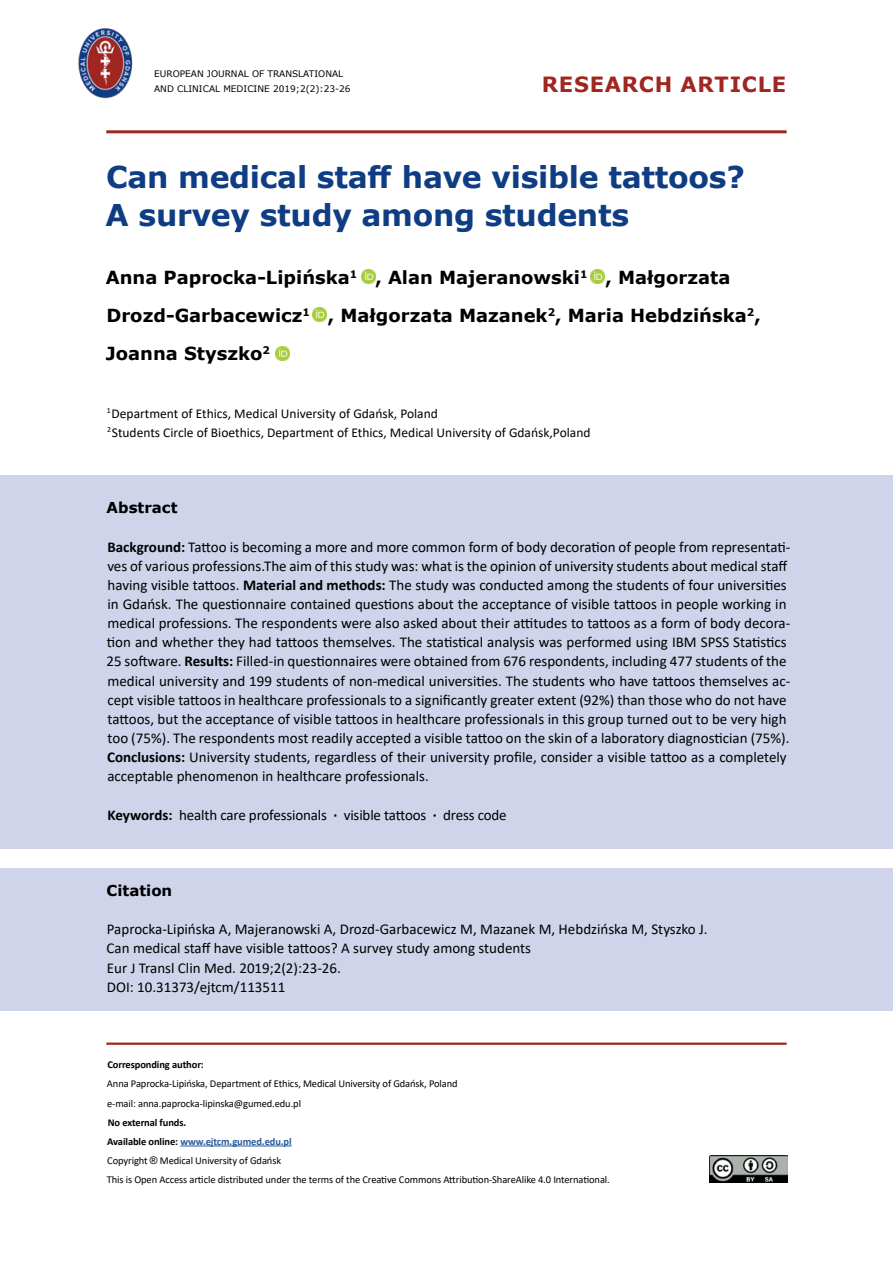
<style>
.page{position:relative;width:893px;height:1263px;background:#fff}
.page>*{position:absolute;margin:0;border:0;box-sizing:border-box;transform-origin:0 0}
.t1{font:700 30px/38.2px "Verdana";letter-spacing:-.01em;color:#0f3d84}
.t2{font:700 21px "Verdana";letter-spacing:.035em;color:#a02621}
.t3{font:700 18px/38.2px "Verdana";color:#000}
.t4{font:15px/19.2px "Calibri";color:#000}
.t5{font:700 15px "Verdana";color:#000}
.t6{font:13.5px/19.2px "Calibri";color:#000}
.t7{font:10.5px/19.2px "Calibri";letter-spacing:-.01em;color:#000}
.t8{font:700 10.5px "Calibri";letter-spacing:-.01em;color:#000}
.t9{font:9px/15px "Verdana";color:#000}
.s1{font-weight:700}
.s2{font-weight:700;color:#275b9b}
.s3{font-family:"Arial"}
</style>
<div class="page">
<div style="left:0;top:475px;width:893px;height:373px;background:#cfd4ea"></div>
<hr style="left:106px;top:1042px;width:681px;height:3px;background:#a02621">
<hr style="left:106px;top:130px;width:681px;height:3px;background:#a02621">
<div style="left:0;top:869px;width:893px;height:142px;background:#cfd4ea"></div>
<hr style="left:180px;top:1145px;width:112px;height:1px;background:#275b9b">
<img style="left:710px;top:1155px;width:77px;height:27px">
<img style="left:78px;top:28px;width:55px;height:71px">
<img style="left:361px;top:270px;width:14px;height:14px">
<img style="left:590px;top:270px;width:14px;height:14px">
<img style="left:313px;top:308px;width:14px;height:14px">
<img style="left:275px;top:346px;width:14px;height:14px">
<p class="t9" style="left:154px;top:66px;width:198px">EUROPEAN JOURNAL OF TRANSLATIONAL<br>AND CLINICAL MEDICINE 2019;2(2):23-26</p>
<h2 class="t2" style="left:542px;top:70px;width:246px">RESEARCH ARTICLE</h2>
<h1 class="t1" style="left:106px;top:157px;width:641px">Can medical staff have visible tattoos?<br>A survey study among students</h1>
<p class="t3" style="left:106px;top:258px;width:657px">Anna Paprocka-Lipińska<sup>1</sup> , Alan Majeranowski<sup>1</sup> , Małgorzata<br>Drozd-Garbacewicz<sup>1</sup> , Małgorzata Mazanek<sup>2</sup>, Maria Hebdzińska<sup>2</sup>,<br>Joanna Styszko<sup>2</sup></p>
<p class="t6" style="left:107px;top:403px;width:485px"><sup>1</sup>Department of Ethics, Medical University of Gdańsk, Poland<br><sup>2</sup>Students Circle of Bioethics, Department of Ethics, Medical University of Gdańsk,Poland</p>
<p class="t5" style="left:107px;top:497px;width:72px">Abstract</p>
<p class="t4" style="left:107px;top:537px;width:685px"><span class="s1">Background:</span> Tattoo is becoming a more and more common form of body decoration of people from representati&shy;ves of various professions.The aim of this study was: what is the opinion of university students about medical staff having visible tattoos. <span class="s1">Material and methods:</span> The study was conducted among the students of four universities in Gdańsk. The questionnaire contained questions about the acceptance of visible tattoos in people working in medical professions. The respondents were also asked about their attitudes to tattoos as a form of body decora&shy;tion and whether they had tattoos themselves. The statistical analysis was performed using IBM SPSS Statistics 25 software. <span class="s1">Results:</span> Filled-in questionnaires were obtained from 676 respondents, including 477 students of the medical university and 199 students of non-medical universities. The students who have tattoos themselves ac&shy;cept visible tattoos in healthcare professionals to a significantly greater extent (92%) than those who do not have tattoos, but the acceptance of visible tattoos in healthcare professionals in this group turned out to be very high too (75%). The respondents most readily accepted a visible tattoo on the skin of a laboratory diagnostician (75%).<br><span class="s1">Conclusions:</span> University students, regardless of their university profile, consider a visible tattoo as a completely acceptable phenomenon in healthcare professionals.</p>
<p class="t4" style="left:108px;top:804px;width:401px"><span class="s1">Keywords:</span> health care professionals <span class="s1">·</span> visible tattoos <span class="s1">·</span> dress code</p>
<p class="t5" style="left:107px;top:880px;width:67px">Citation</p>
<p class="t4" style="left:107px;top:919px;width:603px">Paprocka-Lipińska A, Majeranowski A, Drozd-Garbacewicz M, Mazanek M, Hebdzińska M, Styszko J.<br>Can medical staff have visible tattoos? A survey study among students<br>Eur J Transl Clin Med. 2019;2(2):23-26.<br>DOI: 10.31373/ejtcm/113511</p>
<p class="t8" style="left:107px;top:1057px;width:98px">Corresponding author:</p>
<p class="t7" style="left:107px;top:1074px;width:352px">Anna Paprocka-Lipińska, Department of Ethics, Medical University of Gdańsk, Poland e-mail: anna.paprocka-lipinska@gumed.edu.pl</p>
<p class="t7" style="left:107px;top:1112px;width:186px"><span class="s1">No external funds.<br>Available online:</span> <span class="s2">www.ejtcm.gumed.edu.pl<br></span>Copyright <span class="s3">®</span> Medical University of Gdańsk</p>
<p class="t7" style="left:107px;top:1169px;width:504px">This is Open Access article distributed under the terms of the Creative Commons Attribution-ShareAlike 4.0 International.</p>
</div>
